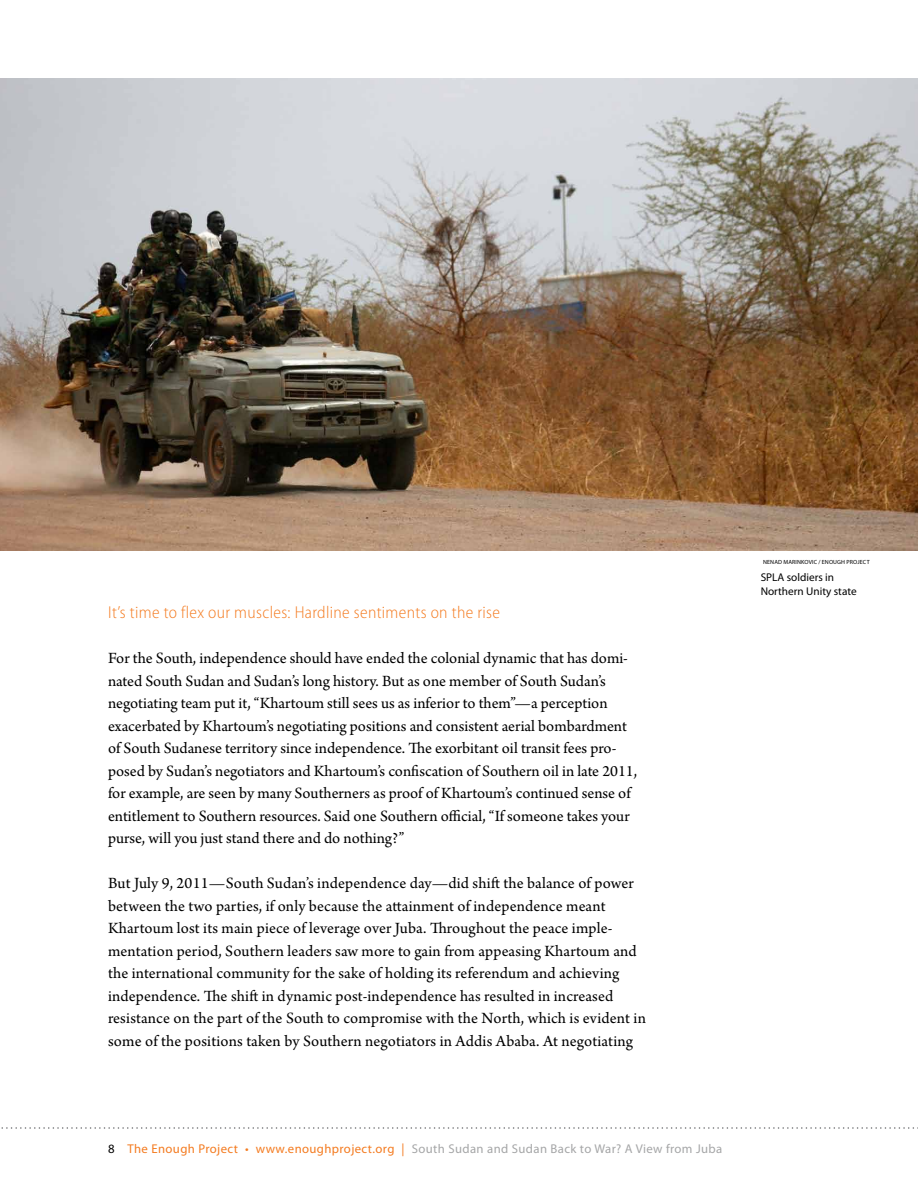
<style>
.page{position:relative;width:918px;height:1188px;background:#fff}
.page>*{position:absolute;margin:0;border:0;box-sizing:border-box;transform-origin:0 0}
.t1{font:300 semi-condensed 17.25px "Myriad Pro";letter-spacing:.02em;color:#f47b20}
.t2{font:16.5px/22.5px "Arno Pro";color:#000}
.t3{font:12.75px "Myriad Pro";letter-spacing:.03em;color:#a5a6a7}
.t4{font:11.25px/13.5px "Myriad Pro";color:#000}
.t5{font:6px "Myriad Pro";letter-spacing:.02em;color:#000}
.s1{color:#000}
.s2{color:#f47b20}
</style>
<div class="page">
<svg style="left:1px;top:1127px;width:917px;height:2px"></svg>
<img style="left:0;top:78px;width:918px;height:472px">
<p class="t1" style="left:108px;top:603px;width:394px">It’s time to flex our muscles: Hardline sentiments on the rise</p>
<p class="t2" style="left:108px;top:648px;width:531px">For the South, independence should have ended the colonial dynamic that has domi&shy;nated South Sudan and Sudan’s long history. But as one member of South Sudan’s negotiating team put it, “Khartoum still sees us as inferior to them”—a perception exacerbated by Khartoum’s negotiating positions and consistent aerial bombardment of South Sudanese territory since independence. The exorbitant oil transit fees pro&shy;posed by Sudan’s negotiators and Khartoum’s confiscation of Southern oil in late 2011, for example, are seen by many Southerners as proof of Khartoum’s continued sense of entitlement to Southern resources. Said one Southern official, “If someone takes your purse, will you just stand there and do nothing?”</p>
<p class="t2" style="left:108px;top:873px;width:539px">But July 9, 2011—South Sudan’s independence day—did shift the balance of power between the two parties, if only because the attainment of independence meant Khartoum lost its main piece of leverage over Juba. Throughout the peace imple&shy;mentation period, Southern leaders saw more to gain from appeasing Khartoum and the international community for the sake of holding its referendum and achieving independence. The shift in dynamic post-independence has resulted in increased resistance on the part of the South to compromise with the North, which is evident in some of the positions taken by Southern negotiators in Addis Ababa. At negotiating</p>
<p class="t3" style="left:108px;top:1142px;width:616px"><span class="s1">8</span> <span class="s2">The Enough Project • www.enoughproject.org |</span> South Sudan and Sudan Back to War? A View from Juba</p>
<p class="t5" style="left:763px;top:559px;width:108px">Nenad Marinkovic / Enough Project</p>
<p class="t4" style="left:761px;top:571px;width:97px">SPLA soldiers in<br>Northern Unity state</p>
</div>
